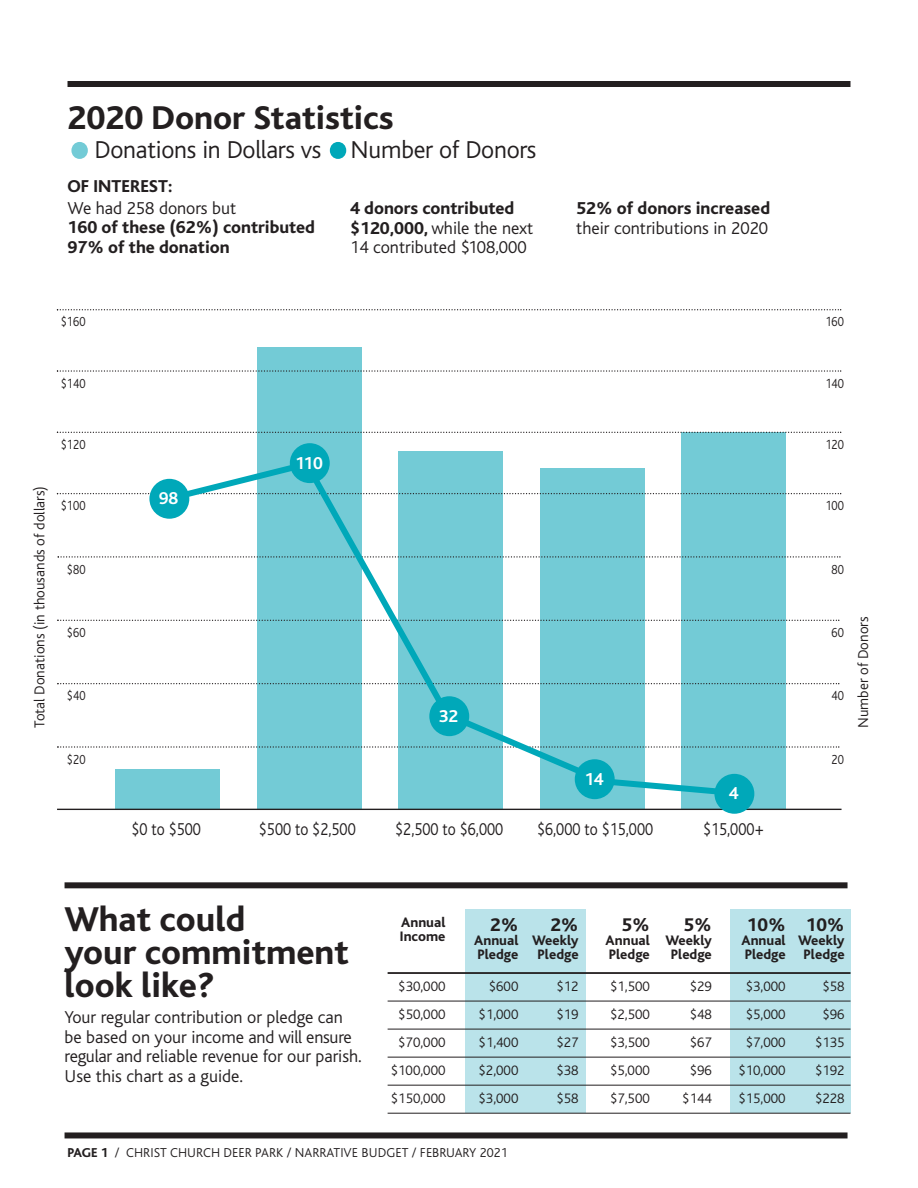
<style>
.page{position:relative;width:918px;height:1188px;background:#fff}
.page>*{position:absolute;margin:0;border:0;box-sizing:border-box;transform-origin:0 0}
.t1{font:800 36px/33px "Bliss";color:#231f20}
.t2{font:800 34.5px "Bliss";color:#231f20}
.t3{font:300 25.5px "Bliss";letter-spacing:-.01em;color:#231f20}
.t4{font:800 19.2px "Bliss";color:#231f20}
.t5{font:300 18px/19.5px "Bliss";color:#231f20}
.t6{font:800 18px/19.5px "Bliss";color:#231f20}
.t7{font:300 18px "Bliss";color:#231f20;scale:.87 1}
.t8{font:700 18px "Bliss";letter-spacing:-.01em;color:#fff}
.t9{font:300 15px "Bliss";color:#231f20}
.t10{font:300 14.4px "Bliss";color:#231f20}
.t11{font:800 14.4px/14.4px "Bliss";color:#231f20}
.t12{font:300 13.8px "Bliss";color:#231f20;scale:.87 1}
.t13{font:300 13.5px "Bliss";color:#231f20}
.s1{font-weight:800;font-size:61.5px;color:#73cbd6}
.s2{font-weight:800;font-size:61.5px;color:#00a8b9}
.s3{font-weight:300}
.s4{font-weight:800}
</style>
<div class="page">
<div style="left:466px;top:909px;width:120px;height:204px;background:#bae3ea"></div>
<div style="left:730px;top:909px;width:121px;height:204px;background:#bae3ea"></div>
<hr style="left:388px;top:972px;width:463px;height:2px;background:#231f20">
<hr style="left:388px;top:1001px;width:463px;height:1px;background:#231f20">
<hr style="left:388px;top:1029px;width:463px;height:1px;background:#231f20">
<hr style="left:388px;top:1057px;width:463px;height:1px;background:#231f20">
<hr style="left:388px;top:1085px;width:463px;height:1px;background:#231f20">
<hr style="left:388px;top:1113px;width:463px;height:1px;background:#231f20">
<div style="left:65px;top:1132px;width:783px;height:6px;background:#231f20"></div>
<div style="left:65px;top:882px;width:783px;height:6px;background:#231f20"></div>
<div style="left:116px;top:769px;width:104px;height:40px;background:#73cbd6"></div>
<div style="left:257px;top:347px;width:104px;height:462px;background:#73cbd6"></div>
<div style="left:399px;top:451px;width:104px;height:358px;background:#73cbd6"></div>
<div style="left:540px;top:469px;width:104px;height:340px;background:#73cbd6"></div>
<div style="left:681px;top:432px;width:105px;height:377px;background:#73cbd6"></div>
<svg style="left:57px;top:432px;width:784px;height:1px"></svg>
<svg style="left:57px;top:370px;width:784px;height:2px"></svg>
<svg style="left:57px;top:309px;width:784px;height:1px"></svg>
<hr style="left:57px;top:809px;width:785px;height:1px;background:#231f20">
<svg style="left:57px;top:457px;width:784px;height:343px"></svg>
<div style="left:149px;top:479px;width:40px;height:40px;background:#00a8b9;border-radius:50%"></div>
<div style="left:290px;top:443px;width:40px;height:40px;background:#00a8b9;border-radius:50%"></div>
<div style="left:429px;top:696px;width:40px;height:40px;background:#00a8b9;border-radius:50%"></div>
<div style="left:575px;top:759px;width:40px;height:40px;background:#00a8b9;border-radius:50%"></div>
<div style="left:714px;top:774px;width:40px;height:40px;background:#00a8b9;border-radius:50%"></div>
<div style="left:68px;top:81px;width:783px;height:6px;background:#231f20"></div>
<p class="t2" style="left:67px;top:104px;width:328px">2020 Donor Statistics</p>
<p class="t3" style="left:69px;top:140px;width:469px"><span class="s1">•</span> Donations in Dollars vs <span class="s2">•</span>Number of Donors</p>
<p class="t6" style="left:68px;top:178px;width:106px">OF INTEREST:</p>
<p class="t6" style="left:68px;top:200px;width:249px"><span class="s3">We had 258 donors but<br></span>160 of these (62%) contributed<br>97% of the donation</p>
<p class="t5" style="left:350px;top:200px;width:185px"><span class="s4">4 donors contributed $120,000,</span> while the next<br>14 contributed $108,000</p>
<p class="t5" style="left:576px;top:200px;width:195px"><span class="s4">52% of donors increased </span>their contributions in 2020</p>
<p class="t12" style="left:61px;top:317px;width:30px">$160</p>
<p class="t12" style="left:61px;top:378px;width:30px">$140</p>
<p class="t12" style="left:61px;top:439px;width:30px">$120</p>
<p class="t9" style="left:34px;top:728px;width:243px;rotate:-90deg">Total Donations (in thousands of dollars)</p>
<p class="t12" style="left:61px;top:501px;width:30px">$100</p>
<p class="t12" style="left:67px;top:564px;width:23px">$80</p>
<p class="t12" style="left:67px;top:627px;width:23px">$60</p>
<p class="t12" style="left:67px;top:691px;width:23px">$40</p>
<p class="t12" style="left:67px;top:754px;width:23px">$20</p>
<p class="t8" style="left:159px;top:491px;width:21px">98</p>
<p class="t8" style="left:295px;top:456px;width:29px">110</p>
<p class="t8" style="left:439px;top:709px;width:21px">32</p>
<p class="t8" style="left:584px;top:772px;width:21px">14</p>
<p class="t8" style="left:729px;top:786px;width:11px">4</p>
<p class="t7" style="left:131px;top:822px;width:81px">$0 to $500</p>
<p class="t7" style="left:259px;top:822px;width:113px">$500 to $2,500</p>
<p class="t7" style="left:395px;top:822px;width:126px">$2,500 to $6,000</p>
<p class="t7" style="left:537px;top:822px;width:135px">$6,000 to $15,000</p>
<p class="t7" style="left:703px;top:822px;width:72px">$15,000+</p>
<p class="t12" style="left:825px;top:317px;width:23px">160</p>
<p class="t12" style="left:825px;top:378px;width:23px">140</p>
<p class="t12" style="left:825px;top:439px;width:23px">120</p>
<p class="t12" style="left:825px;top:501px;width:23px">100</p>
<p class="t12" style="left:832px;top:564px;width:16px">80</p>
<p class="t12" style="left:832px;top:627px;width:16px">60</p>
<p class="t12" style="left:832px;top:691px;width:16px">40</p>
<p class="t12" style="left:832px;top:754px;width:16px">20</p>
<p class="t9" style="left:857px;top:728px;width:113px;rotate:-90deg">Number of Donors</p>
<p class="t1" style="left:65px;top:906px;width:286px">What could<br>your commitment look like?</p>
<p class="t5" style="left:65px;top:1009px;width:299px">Your regular contribution or pledge can be based on your income and will ensure regular and reliable revenue for our parish.<br>Use this chart as a guide.</p>
<p class="t11" style="left:400px;top:916px;width:47px">Annual<br>Income</p>
<p class="t4" style="left:622px;top:917px;width:30px">5%</p>
<p class="t4" style="left:490px;top:917px;width:30px">2%</p>
<p class="t11" style="left:474px;top:934px;width:46px">Annual</p>
<p class="t11" style="left:477px;top:949px;width:42px">Pledge</p>
<p class="t4" style="left:550px;top:917px;width:30px">2%</p>
<p class="t11" style="left:532px;top:934px;width:48px">Weekly</p>
<p class="t11" style="left:538px;top:949px;width:42px">Pledge</p>
<p class="t11" style="left:606px;top:934px;width:46px">Annual</p>
<p class="t11" style="left:609px;top:949px;width:42px">Pledge</p>
<p class="t4" style="left:684px;top:917px;width:30px">5%</p>
<p class="t11" style="left:665px;top:934px;width:48px">Weekly</p>
<p class="t11" style="left:671px;top:949px;width:42px">Pledge</p>
<p class="t4" style="left:747px;top:917px;width:40px">10%</p>
<p class="t11" style="left:741px;top:934px;width:46px">Annual</p>
<p class="t11" style="left:745px;top:949px;width:42px">Pledge</p>
<p class="t4" style="left:806px;top:917px;width:40px">10%</p>
<p class="t11" style="left:798px;top:934px;width:48px">Weekly</p>
<p class="t11" style="left:804px;top:949px;width:42px">Pledge</p>
<p class="t10" style="left:398px;top:981px;width:49px">$30,000</p>
<p class="t10" style="left:610px;top:981px;width:41px">$1,500</p>
<p class="t10" style="left:690px;top:981px;width:24px">$29</p>
<p class="t10" style="left:746px;top:981px;width:41px">$3,000</p>
<p class="t10" style="left:822px;top:981px;width:24px">$58</p>
<p class="t10" style="left:398px;top:1009px;width:49px">$50,000</p>
<p class="t10" style="left:610px;top:1009px;width:41px">$2,500</p>
<p class="t10" style="left:690px;top:1009px;width:24px">$48</p>
<p class="t10" style="left:746px;top:1009px;width:41px">$5,000</p>
<p class="t10" style="left:822px;top:1009px;width:24px">$96</p>
<p class="t10" style="left:398px;top:1037px;width:49px">$70,000</p>
<p class="t10" style="left:610px;top:1037px;width:41px">$3,500</p>
<p class="t10" style="left:690px;top:1037px;width:24px">$67</p>
<p class="t10" style="left:746px;top:1037px;width:41px">$7,000</p>
<p class="t10" style="left:815px;top:1037px;width:31px">$135</p>
<p class="t10" style="left:391px;top:1065px;width:56px">$100,000</p>
<p class="t10" style="left:610px;top:1065px;width:41px">$5,000</p>
<p class="t10" style="left:690px;top:1065px;width:24px">$96</p>
<p class="t10" style="left:738px;top:1065px;width:49px">$10,000</p>
<p class="t10" style="left:815px;top:1065px;width:31px">$192</p>
<p class="t10" style="left:391px;top:1093px;width:56px">$150,000</p>
<p class="t10" style="left:610px;top:1093px;width:41px">$7,500</p>
<p class="t10" style="left:682px;top:1093px;width:31px">$144</p>
<p class="t10" style="left:489px;top:981px;width:31px">$600</p>
<p class="t10" style="left:556px;top:981px;width:24px">$12</p>
<p class="t10" style="left:479px;top:1009px;width:41px">$1,000</p>
<p class="t10" style="left:556px;top:1009px;width:24px">$19</p>
<p class="t10" style="left:479px;top:1037px;width:41px">$1,400</p>
<p class="t10" style="left:556px;top:1037px;width:24px">$27</p>
<p class="t10" style="left:479px;top:1065px;width:41px">$2,000</p>
<p class="t10" style="left:556px;top:1065px;width:24px">$38</p>
<p class="t10" style="left:479px;top:1093px;width:41px">$3,000</p>
<p class="t10" style="left:556px;top:1093px;width:24px">$58</p>
<p class="t10" style="left:738px;top:1093px;width:49px">$15,000</p>
<p class="t10" style="left:815px;top:1093px;width:31px">$228</p>
<p class="t13" style="left:68px;top:1147px;width:442px"><span class="s4">PAGE 1</span> / CHRIST CHURCH DEER PARK / NARRATIVE BUDGET / FEBRUARY 2021</p>
</div>
